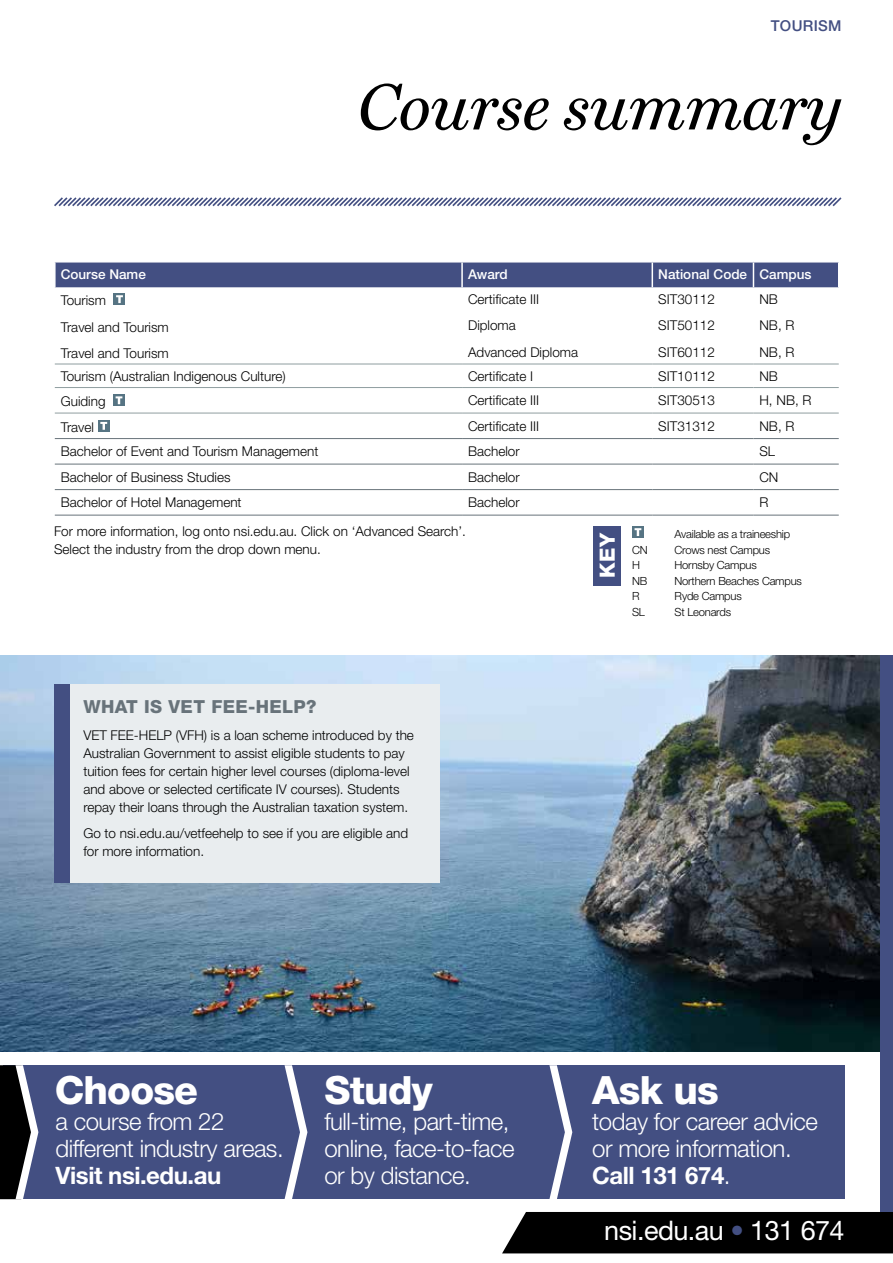
<style>
.page{position:relative;width:893px;height:1263px;background:#fff}
.page>*{position:absolute;margin:0;border:0;box-sizing:border-box;transform-origin:0 0}
.t1{font:italic 66px "Miller Text";letter-spacing:-.01em;color:#000}
.t2{font:800 39px "Helvetica Neue LT Std";color:#fff}
.t3{font:27px "Helvetica Neue LT Std";letter-spacing:-.02em;color:#fff}
.t4{font:300 24px/27px "Helvetica Neue LT Std";letter-spacing:-.02em;color:#fff}
.t5{font:700 24px "Helvetica Neue LT Std";letter-spacing:-.02em;color:#fff}
.t6{font:800 21px "Helvetica Neue LT Std";color:#fff}
.t7{font:800 18px "Helvetica Neue LT Std";color:#68737a}
.t8{font:500 15px "Helvetica Neue LT Std";color:#434f82}
.t9{font:300 13.5px/26.5px "Helvetica Neue LT Std";color:#000}
.t10{font:500 13.5px "Helvetica Neue LT Std";color:#fff}
.t11{font:300 11.25px "Helvetica Neue LT Std";letter-spacing:-.02em;color:#000}
.s1{font-weight:700}
.s2{color:#434f82}
</style>
<div class="page">
<img style="left:0;top:656px;width:880px;height:395px">
<svg style="left:54px;top:197px;width:788px;height:10px"></svg>
<div style="left:502px;top:1212px;width:391px;height:41px;background:#000"></div>
<div style="left:594px;top:526px;width:27px;height:59px;background:#434f82"></div>
<div style="left:632px;top:526px;width:12px;height:12px;background:#567483"></div>
<svg style="left:634px;top:528px;width:7px;height:8px"></svg>
<div style="left:55px;top:262px;width:784px;height:25px;background:#434f82"></div>
<hr style="left:55px;top:413px;width:407px;height:1px;background:#8f9d9f">
<hr style="left:462px;top:413px;width:190px;height:1px;background:#8f9d9f">
<hr style="left:652px;top:413px;width:101px;height:1px;background:#8f9d9f">
<hr style="left:753px;top:413px;width:86px;height:1px;background:#8f9d9f">
<hr style="left:55px;top:387px;width:407px;height:1px;background:#8f9d9f">
<hr style="left:462px;top:387px;width:190px;height:1px;background:#8f9d9f">
<hr style="left:652px;top:387px;width:101px;height:1px;background:#8f9d9f">
<hr style="left:753px;top:387px;width:86px;height:1px;background:#8f9d9f">
<hr style="left:55px;top:364px;width:407px;height:1px;background:#8f9d9f">
<hr style="left:462px;top:364px;width:190px;height:1px;background:#8f9d9f">
<hr style="left:652px;top:364px;width:101px;height:1px;background:#8f9d9f">
<hr style="left:753px;top:364px;width:86px;height:1px;background:#8f9d9f">
<hr style="left:55px;top:438px;width:407px;height:1px;background:#68737a">
<hr style="left:462px;top:438px;width:190px;height:1px;background:#68737a">
<hr style="left:652px;top:438px;width:101px;height:1px;background:#68737a">
<hr style="left:753px;top:438px;width:86px;height:1px;background:#68737a">
<hr style="left:55px;top:464px;width:407px;height:1px;background:#68737a">
<hr style="left:462px;top:464px;width:190px;height:1px;background:#68737a">
<hr style="left:652px;top:464px;width:101px;height:1px;background:#68737a">
<hr style="left:753px;top:464px;width:86px;height:1px;background:#68737a">
<hr style="left:55px;top:489px;width:407px;height:1px;background:#68737a">
<hr style="left:462px;top:489px;width:190px;height:1px;background:#68737a">
<hr style="left:652px;top:489px;width:101px;height:1px;background:#68737a">
<hr style="left:753px;top:489px;width:86px;height:1px;background:#68737a">
<hr style="left:55px;top:515px;width:407px;height:1px;background:#68737a">
<hr style="left:462px;top:515px;width:190px;height:1px;background:#68737a">
<hr style="left:652px;top:515px;width:101px;height:1px;background:#68737a">
<hr style="left:753px;top:515px;width:86px;height:1px;background:#68737a">
<div style="left:114px;top:293px;width:11px;height:12px;background:#567483"></div>
<svg style="left:116px;top:295px;width:7px;height:8px"></svg>
<svg style="left:113px;top:394px;width:12px;height:12px"></svg>
<svg style="left:116px;top:396px;width:6px;height:8px"></svg>
<svg style="left:98px;top:420px;width:12px;height:12px"></svg>
<svg style="left:100px;top:422px;width:7px;height:8px"></svg>
<div style="left:880px;top:656px;width:13px;height:556px;background:#434f82"></div>
<div style="left:3px;top:1065px;width:841px;height:134px;background:#434f82"></div>
<svg style="left:0;top:1065px;width:38px;height:134px"></svg>
<svg style="left:285px;top:1065px;width:22px;height:134px"></svg>
<svg style="left:549px;top:1065px;width:23px;height:134px"></svg>
<div style="left:54px;top:685px;width:385px;height:198px;background:#e9edef"></div>
<div style="left:54px;top:685px;width:16px;height:198px;background:#434f82"></div>
<p class="t8" style="left:771px;top:17px;width:72px">TOURISM</p>
<h1 class="t1" style="left:357px;top:69px;width:485px">Course summary</h1>
<p class="t10" style="left:61px;top:266px;width:87px">Course Name</p>
<p class="t10" style="left:468px;top:266px;width:41px">Award</p>
<p class="t10" style="left:658px;top:266px;width:155px">National Code Campus</p>
<p class="t9" style="left:61px;top:287px;width:110px">Tourism<br>Travel and Tourism<br>Travel and Tourism</p>
<p class="t9" style="left:468px;top:286px;width:112px">Certificate III<br>Diploma<br>Advanced Diploma</p>
<p class="t9" style="left:658px;top:286px;width:58px;text-align:justify">SIT30112<br>SIT50112<br>SIT60112</p>
<p class="t9" style="left:759px;top:286px;width:37px">NB<br>NB, R<br>NB, R</p>
<p class="t9" style="left:61px;top:362px;width:226px">Tourism (Australian Indigenous Culture)</p>
<p class="t9" style="left:468px;top:362px;width:67px">Certificate I</p>
<p class="t9" style="left:658px;top:362px;width:58px">SIT10112</p>
<p class="t9" style="left:759px;top:362px;width:20px">NB</p>
<p class="t9" style="left:61px;top:388px;width:46px">Guiding</p>
<p class="t9" style="left:468px;top:387px;width:73px">Certificate III</p>
<p class="t9" style="left:658px;top:387px;width:58px">SIT30513</p>
<p class="t9" style="left:759px;top:387px;width:54px">H, NB, R</p>
<p class="t9" style="left:61px;top:413px;width:35px">Travel</p>
<p class="t9" style="left:468px;top:412px;width:73px">Certificate III</p>
<p class="t9" style="left:658px;top:412px;width:58px">SIT31312</p>
<p class="t9" style="left:759px;top:412px;width:37px">NB, R</p>
<p class="t9" style="left:61px;top:438px;width:259px">Bachelor of Event and Tourism Management</p>
<p class="t9" style="left:468px;top:438px;width:53px">Bachelor</p>
<p class="t9" style="left:759px;top:438px;width:17px">SL</p>
<p class="t9" style="left:61px;top:463px;width:171px">Bachelor of Business Studies</p>
<p class="t9" style="left:468px;top:463px;width:53px">Bachelor</p>
<p class="t9" style="left:759px;top:463px;width:21px">CN</p>
<p class="t9" style="left:61px;top:489px;width:182px">Bachelor of Hotel Management</p>
<p class="t9" style="left:468px;top:489px;width:53px">Bachelor</p>
<p class="t9" style="left:759px;top:489px;width:11px">R</p>
<p class="t9" style="left:54px;top:522px;width:413px;line-height:18px">For more information, log onto nsi.edu.au. Click on ‘Advanced Search’.<br>Select the industry from the drop down menu.</p>
<h3 class="t6" style="left:595px;top:578px;width:45px;rotate:-90deg">KEY</h3>
<p class="t11" style="left:674px;top:527px;width:117px">Available as a traineeship</p>
<p class="t11" style="left:632px;top:543px;width:17px">CN</p>
<p class="t11" style="left:674px;top:543px;width:97px">Crows nest Campus</p>
<p class="t11" style="left:632px;top:558px;width:9px">H</p>
<p class="t11" style="left:674px;top:558px;width:84px">Hornsby Campus</p>
<p class="t11" style="left:632px;top:574px;width:17px">NB</p>
<p class="t11" style="left:674px;top:574px;width:129px">Northern Beaches Campus</p>
<p class="t11" style="left:632px;top:590px;width:9px">R</p>
<p class="t11" style="left:674px;top:590px;width:69px">Ryde Campus</p>
<p class="t11" style="left:632px;top:605px;width:14px">SL</p>
<p class="t11" style="left:674px;top:605px;width:58px">St Leonards</p>
<h3 class="t7" style="left:83px;top:696px;width:99px">WHATIS VET</h3>
<h3 class="t7" style="left:211px;top:696px;width:13px">FEE</h3>
<h3 class="t7" style="left:248px;top:696px;width:21px">-HELP</h3>
<h3 class="t7" style="left:306px;top:696px;width:12px">?</h3>
<p class="t9" style="left:83px;top:725px;width:332px;line-height:18px">VET FEE-HELP (VFH) is a loan scheme introduced by the Australian Government to assist eligible students to pay tuition fees for certain higher level courses (diploma-level and above or selected certificate IV courses). Students repay their loans through the Australian taxation system.</p>
<p class="t9" style="left:83px;top:824px;width:326px;line-height:18px">Go to nsi.edu.au/vetfeehelp to see if you are eligible and for more information.</p>
<h2 class="t2" style="left:55px;top:1067px;width:145px">Choose</h2>
<h2 class="t2" style="left:325px;top:1067px;width:110px">Study</h2>
<h2 class="t2" style="left:592px;top:1067px;width:128px">Ask us</h2>
<h3 class="t4" style="left:324px;top:1107px;width:192px">full-time, part-time, online, face-to-face or by distance.</h3>
<h3 class="t4" style="left:592px;top:1107px;width:227px">today for career advice or more information.<br><span class="s1">Call 131 674</span>.</h3>
<h3 class="t4" style="left:56px;top:1107px;width:230px">a course from 22 different industry areas.</h3>
<h3 class="t5" style="left:56px;top:1160px;width:167px">Visit nsi.edu.au</h3>
<h3 class="t3" style="left:604px;top:1214px;width:242px">nsi.edu.au <span class="s2">•</span> 131 674</h3>
</div>
